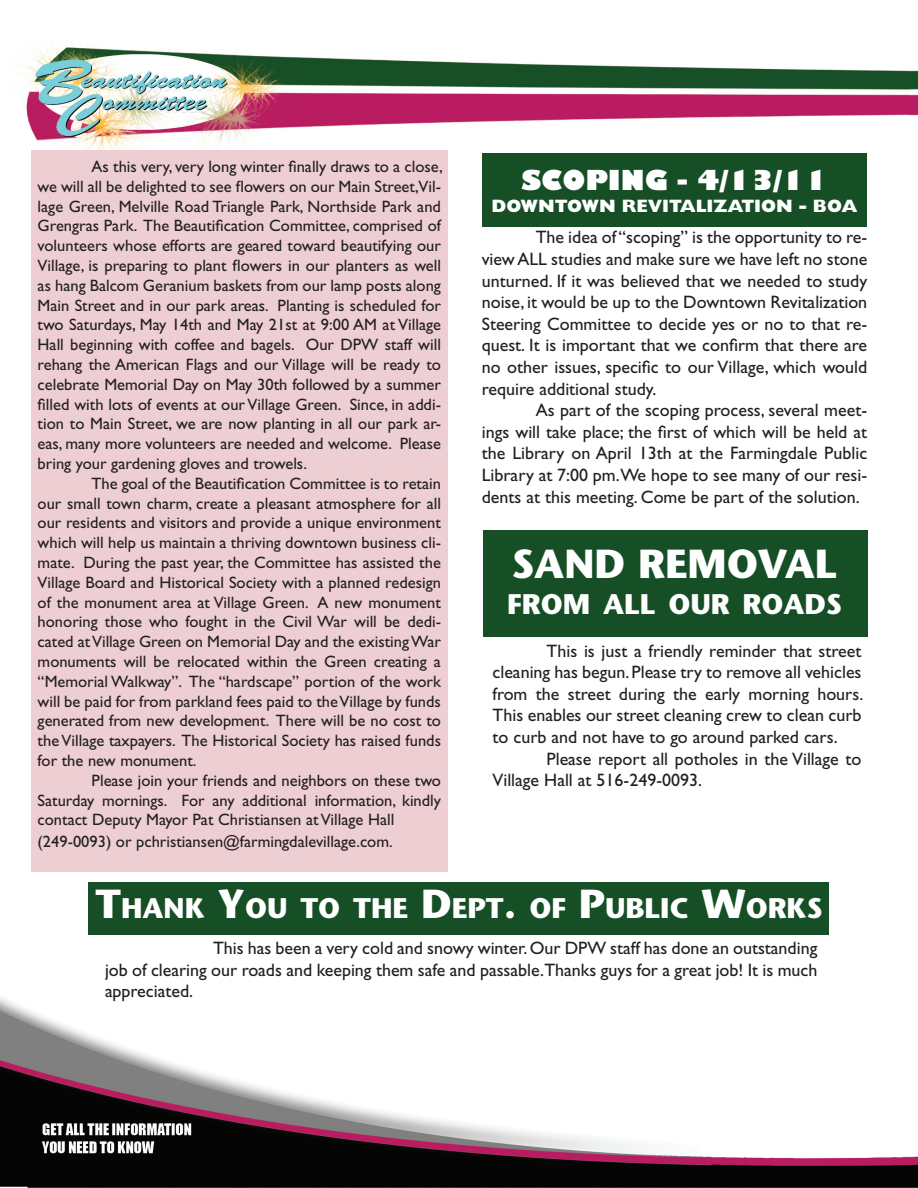
<style>
.page{position:relative;width:918px;height:1188px;background:#fff}
.page>*{position:absolute;margin:0;border:0;box-sizing:border-box;transform-origin:0 0}
.t1{font:700 40.5px "Stone Sans";color:#fff}
.t2{font:700 28.35px "Stone Sans";color:#fff}
.t3{font:800 27px "Gill Sans";color:#fff}
.t4{font:18px/21.6px "Gill Sans";color:#231f20;text-align:justify}
.t5{font:800 18px "Gill Sans";color:#fff}
.t6{font:16.5px/19.8px "Gill Sans";color:#231f20;text-align:justify}
.s1{font-size:40.5px}
</style>
<div class="page">
<img style="left:0;top:43px;width:918px;height:1145px">
<div style="left:483px;top:530px;width:385px;height:107px;background:#164e26"></div>
<div style="left:482px;top:153px;width:385px;height:74px;background:#164e26"></div>
<div style="left:88px;top:882px;width:742px;height:53px;background:#164e26"></div>
<div style="left:31px;top:150px;width:416px;height:722px;background:#ecced3"></div>
<p class="t6" style="left:38px;top:157px;width:407px;text-indent:54px">As this very, very long winter finally draws to a close, we will all be delighted to see flowers on our Main Street,Vil&shy;lage Green, Melville Road Triangle Park, Northside Park and Grengras Park. The Beautification Committee, comprised of volunteers whose efforts are geared toward beautifying our Village, is preparing to plant flowers in our planters as well as hang Balcom Geranium baskets from our lamp posts along Main Street and in our park areas. Planting is scheduled for two Saturdays, May 14th and May 21st at 9:00 AM at Village Hall beginning with coffee and bagels. Our DPW staff will rehang the American Flags and our Village will be ready to celebrate Memorial Day on May 30th followed by a summer filled with lots of events at ourVillage Green. Since, in addi&shy;tion to Main Street, we are now planting in all our park ar&shy;eas, many more volunteers are needed and welcome. Please bring your gardening gloves and trowels.</p>
<p class="t6" style="left:38px;top:473px;width:405px;text-indent:54px">The goal of the Beautification Committee is to retain our small town charm, create a pleasant atmosphere for all our residents and visitors and provide a unique environment which will help us maintain a thriving downtown business cli&shy;mate. During the past year, the Committee has assisted the Village Board and Historical Society with a planned redesign of the monument area at Village Green. A new monument honoring those who fought in the Civil War will be dedi&shy;cated atVillage Green on Memorial Day and the existingWar monuments will be relocated within the Green creating a “Memorial Walkway”. The “hardscape” portion of the work will be paid for from parkland fees paid to theVillage by funds generated from new development. There will be no cost to theVillage taxpayers. The Historical Society has raised funds for the new monument.</p>
<p class="t6" style="left:38px;top:770px;width:405px;text-indent:54px">Please join your friends and neighbors on these two Saturday mornings. For any additional information, kindly contact Deputy Mayor Pat Christiansen atVillage Hall</p>
<p class="t6" style="left:38px;top:832px;width:357px">(249-0093) or pchristiansen@farmingdalevillage.com.</p>
<p class="t3" style="left:522px;top:163px;width:307px">SCOPING - 4/13/11</p>
<p class="t5" style="left:491px;top:195px;width:368px">DOWNTOWN REVITALIZATION - BOA</p>
<p class="t4" style="left:482px;top:227px;width:387px;text-indent:54px">The idea of “scoping” is the opportunity to re&shy;viewALL studies and make sure we have left no stone unturned. If it was believed that we needed to study noise, it would be up to the Downtown Revitalization Steering Committee to decide yes or no to that re&shy;quest. It is important that we confirm that there are no other issues, specific to our Village, which would require additional study.</p>
<p class="t4" style="left:482px;top:399px;width:387px;text-indent:54px">As part of the scoping process, several meet&shy;ings will take place; the first of which will be held at the Library on April 13th at the Farmingdale Public Library at 7:00 pm.We hope to see many of our resi&shy;dents at this meeting. Come be part of the solution.</p>
<p class="t1" style="left:512px;top:538px;width:327px">SAND REMOVAL</p>
<p class="t2" style="left:507px;top:586px;width:38px">FROM</p>
<p class="t2" style="left:603px;top:586px;width:19px">ALL</p>
<p class="t2" style="left:668px;top:586px;width:95px">OUR ROADS</p>
<p class="t4" style="left:547px;top:640px;width:316px">This is just a friendly reminder that street</p>
<p class="t4" style="left:493px;top:661px;width:371px">cleaning has begun.Please try to remove all vehicles</p>
<p class="t4" style="left:493px;top:683px;width:372px">from the street during the early morning hours.</p>
<p class="t4" style="left:493px;top:705px;width:371px">This enables our street cleaning crew to clean curb</p>
<p class="t4" style="left:493px;top:726px;width:347px">to curb and not have to go around parked cars.</p>
<p class="t4" style="left:547px;top:748px;width:316px">Please report all potholes in the Village to</p>
<p class="t4" style="left:493px;top:769px;width:211px">Village Hall at 516-249-0093.</p>
<p class="t2" style="left:96px;top:890px;width:726px"><span class="s1">T</span>HAN K <span class="s1">Y</span>OU TO THE <span class="s1">D</span>EPT<span class="s1">.</span> OF <span class="s1">P</span>UBLIC <span class="s1">W</span>ORKS</p>
<p class="t4" style="left:105px;top:937px;width:714px;text-indent:108px">This has been a very cold and snowy winter.Our DPW staff has done an outstanding job of clearing our roads and keeping them safe and passable.Thanks guys for a great job! It is much appreciated.</p>
</div>
